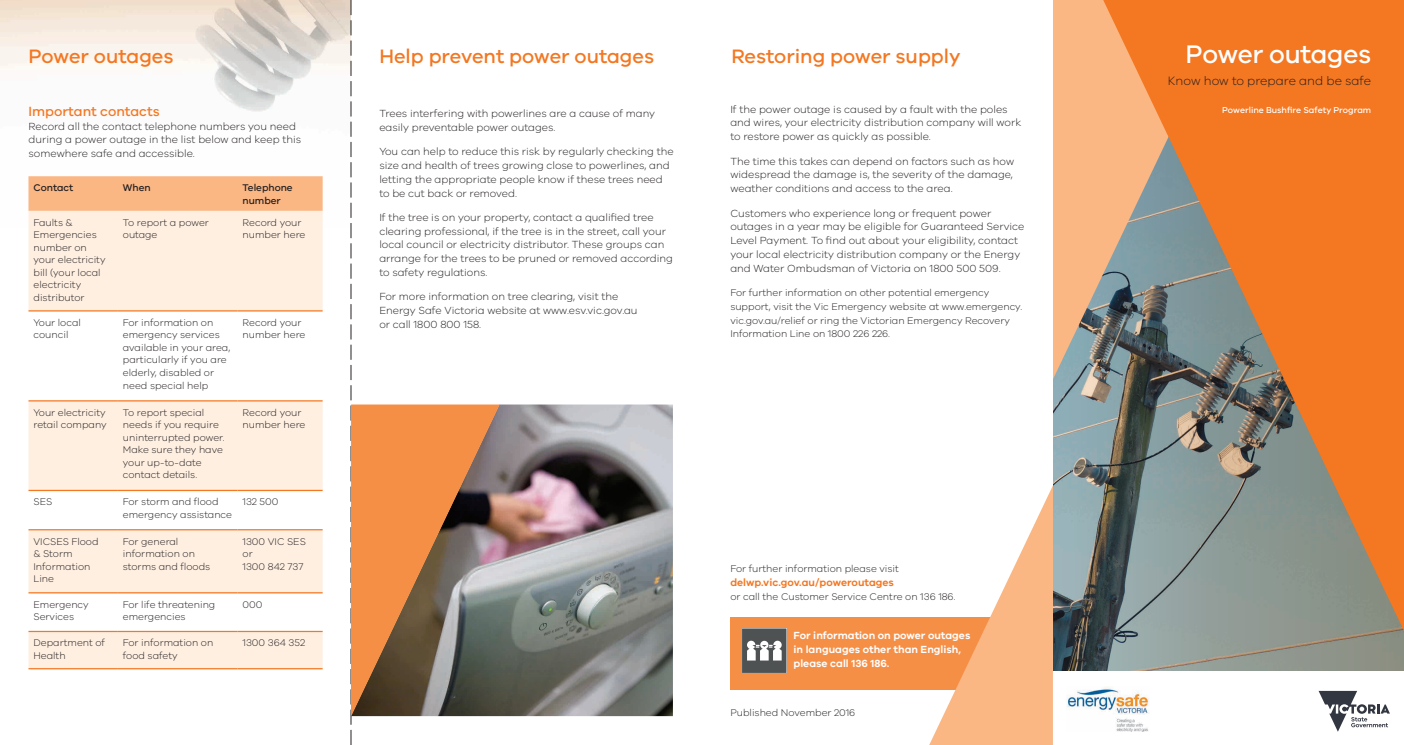
<style>
.page{position:relative;width:1404px;height:745px;background:#fff}
.page>*{position:absolute;margin:0;border:0;box-sizing:border-box;transform-origin:0 0}
.COVER_TITLE_WHITE{font:500 26.25px "VIC";letter-spacing:-.01em;color:#fff}
.HEAD_C{font:500 20px "VIC";color:#f47721}
.HEAD_D{font:500 13.75px "VIC";color:#f47721}
.cover_sub{font:300 12.5px "VIC";color:#231f20}
.BODY{font:300 10.62px/13.8px "VIC";color:#231f20}
.more_info{font:600 10.62px/13.8px "VIC";color:#fff}
.BODY-2{font:600 10.62px "VIC";color:#f47721}
.table_text{font:300 10px/12.5px "VIC";color:#231f20}
.imprint{font:300 10px/13.8px "VIC";color:#231f20}
.BODY-3{font:300 10px "VIC";color:#231f20}
.table_text-2{font:500 10px/12.5px "VIC";color:#231f20}
.PBSP{font:500 8.75px "VIC";color:#fff}
</style>
<div class="page">
<img style="left:0;top:0;width:351px;height:227px">
<div style="left:730px;top:616px;width:294px;height:72px;background:#f68f46"></div>
<svg style="left:742px;top:628px;width:44px;height:44px;background:#7a7d7d"></svg>
<svg style="left:351px;top:0;width:1px;height:744px"></svg>
<svg style="left:28px;top:176px;width:294px;height:134px;background:#fce0c9"></svg>
<svg style="left:28px;top:401px;width:294px;height:266px;fill:#feefe1"></svg>
<hr style="left:28px;top:310px;width:90px;height:1px;background:#f47721">
<hr style="left:118px;top:310px;width:119px;height:1px;background:#f47721">
<hr style="left:237px;top:310px;width:85px;height:1px;background:#f47721">
<hr style="left:28px;top:400px;width:90px;height:1px;background:#f47721">
<hr style="left:118px;top:400px;width:119px;height:1px;background:#f47721">
<hr style="left:237px;top:400px;width:85px;height:1px;background:#f47721">
<hr style="left:28px;top:489px;width:90px;height:1px;background:#f47721">
<hr style="left:118px;top:489px;width:119px;height:1px;background:#f47721">
<hr style="left:237px;top:489px;width:85px;height:1px;background:#f47721">
<hr style="left:28px;top:528px;width:90px;height:2px;background:#f47721">
<hr style="left:118px;top:528px;width:119px;height:2px;background:#f47721">
<hr style="left:237px;top:528px;width:85px;height:2px;background:#f47721">
<hr style="left:28px;top:591px;width:90px;height:2px;background:#f47721">
<hr style="left:118px;top:591px;width:119px;height:2px;background:#f47721">
<hr style="left:237px;top:591px;width:85px;height:2px;background:#f47721">
<hr style="left:28px;top:630px;width:90px;height:1px;background:#f47721">
<hr style="left:118px;top:630px;width:119px;height:1px;background:#f47721">
<hr style="left:28px;top:667px;width:90px;height:2px;background:#f47721">
<hr style="left:118px;top:667px;width:119px;height:2px;background:#f47721">
<hr style="left:237px;top:630px;width:85px;height:1px;background:#f47721">
<hr style="left:237px;top:667px;width:85px;height:2px;background:#f47721">
<img style="left:499px;top:404px;width:174px;height:311px">
<img style="left:1052px;top:416px;width:351px;height:253px">
<svg style="left:1053px;top:0;width:50px;height:416px;background:#e3b189"></svg>
<svg style="left:1103px;top:0;width:300px;height:630px;background:#bd8153"></svg>
<img style="left:1067px;top:686px;width:82px;height:45px">
<svg style="left:1318px;top:690px;width:71px;height:41px"></svg>
<svg style="left:929px;top:487px;width:123px;height:257px"></svg>
<svg style="left:351px;top:404px;width:148px;height:312px;background:#af784f"></svg>
<p class="HEAD_C" style="left:28px;top:45px;width:147px">Power outages</p>
<p class="HEAD_D" style="left:28px;top:103px;width:133px">Important contacts</p>
<p class="BODY" style="left:28px;top:119px;width:274px">Record all the contact telephone numbers you need during a power outage in the list below and keep this somewhere safe and accessible.</p>
<p class="table_text-2" style="left:33px;top:181px;width:41px">Contact</p>
<p class="table_text-2" style="left:123px;top:181px;width:29px">When</p>
<p class="table_text-2" style="left:242px;top:181px;width:52px">Telephone number</p>
<p class="table_text" style="left:33px;top:216px;width:74px">Faults &amp;<br>Emergencies number on your electricity bill (your local electricity distributor</p>
<p class="table_text" style="left:123px;top:216px;width:88px">To report a power outage</p>
<p class="table_text" style="left:242px;top:216px;width:64px">Record your number here</p>
<p class="table_text" style="left:33px;top:316px;width:49px">Your local council</p>
<p class="table_text" style="left:123px;top:316px;width:109px">For information on emergency services available in your area, particularly if you are elderly, disabled or need special help</p>
<p class="table_text" style="left:242px;top:316px;width:64px">Record your number here</p>
<p class="table_text" style="left:33px;top:405px;width:75px">Your electricity retail company</p>
<p class="table_text" style="left:123px;top:405px;width:103px">To report special needs if you require uninterrupted power.<br>Make sure they have your up-to-date contact details.</p>
<p class="table_text" style="left:242px;top:405px;width:64px">Record your number here</p>
<p class="table_text" style="left:33px;top:495px;width:20px">SES</p>
<p class="table_text" style="left:123px;top:495px;width:111px">For storm and flood emergency assistance</p>
<p class="table_text" style="left:242px;top:495px;width:37px">132 500</p>
<p class="table_text" style="left:33px;top:534px;width:67px">VICSES Flood &amp; Storm<br>Information<br>Line</p>
<p class="table_text" style="left:123px;top:534px;width:89px">For general information on storms and floods</p>
<p class="table_text" style="left:242px;top:534px;width:65px">1300 VIC SES or<br>1300 842 737</p>
<p class="table_text" style="left:33px;top:597px;width:57px">Emergency<br>Services</p>
<p class="table_text" style="left:123px;top:597px;width:94px">For life threatening emergencies</p>
<p class="table_text" style="left:242px;top:597px;width:21px">000</p>
<p class="table_text" style="left:33px;top:636px;width:73px">Department of<br>Health</p>
<p class="table_text" style="left:123px;top:636px;width:92px">For information on food safety</p>
<p class="table_text" style="left:242px;top:636px;width:64px">1300 364 352</p>
<p class="HEAD_C" style="left:379px;top:45px;width:276px">Help prevent power outages</p>
<p class="BODY" style="left:379px;top:106px;width:277px">Trees interfering with powerlines are a cause of many easily preventable power outages.</p>
<p class="BODY" style="left:379px;top:144px;width:296px">You can help to reduce this risk by regularly checking the size and health of trees growing close to powerlines, and letting the appropriate people know if these trees need to be cut back or removed.</p>
<p class="BODY" style="left:379px;top:210px;width:295px">If the tree is on your property, contact a qualified tree clearing professional, if the tree is in the street, call your local council or electricity distributor. These groups can arrange for the trees to be pruned or removed according to safety regulations.</p>
<p class="BODY" style="left:379px;top:289px;width:260px">For more information on tree clearing, visit the<br>Energy Safe Victoria website at www.esv.vic.gov.au or call 1800 800 158.</p>
<p class="HEAD_C" style="left:731px;top:45px;width:230px">Restoring power supply</p>
<p class="BODY" style="left:730px;top:102px;width:292px">If the power outage is caused by a fault with the poles and wires, your electricity distribution company will work to restore power as quickly as possible.</p>
<p class="BODY" style="left:730px;top:154px;width:285px;text-align:justify">The time this takes can depend on factors such as how widespread the damage is, the severity of the damage, weather conditions and access to the area.</p>
<p class="BODY" style="left:730px;top:205px;width:295px">Customers who experience long or frequent power outages in a year may be eligible for Guaranteed Service Level Payment. To find out about your eligibility, contact your local electricity distribution company or the Energy and Water Ombudsman of Victoria on 1800 500 509.</p>
<p class="imprint" style="left:730px;top:285px;width:293px">For further information on other potential emergency support, visit the Vic Emergency website at www.emergency. vic.gov.au/relief or ring the Victorian Emergency Recovery Information Line on 1800 226 226.</p>
<p class="imprint" style="left:730px;top:561px;width:170px">For further information please visit</p>
<p class="BODY-2" style="left:730px;top:575px;width:165px">delwp.vic.gov.au/poweroutages</p>
<p class="BODY-3" style="left:730px;top:590px;width:227px">or call the Customer Service Centre on 136 186.</p>
<p class="more_info" style="left:793px;top:628px;width:178px">For information on power outages in languages other than English, please call 136 186.</p>
<p class="imprint" style="left:730px;top:705px;width:126px">Published November 2016</p>
<p class="COVER_TITLE_WHITE" style="left:1185px;top:38px;width:187px">Power outages</p>
<p class="cover_sub" style="left:1167px;top:73px;width:205px">Know how to prepare and be safe</p>
<p class="PBSP" style="left:1221px;top:104px;width:150px">Powerline Bushfire Safety Program</p>
</div>
